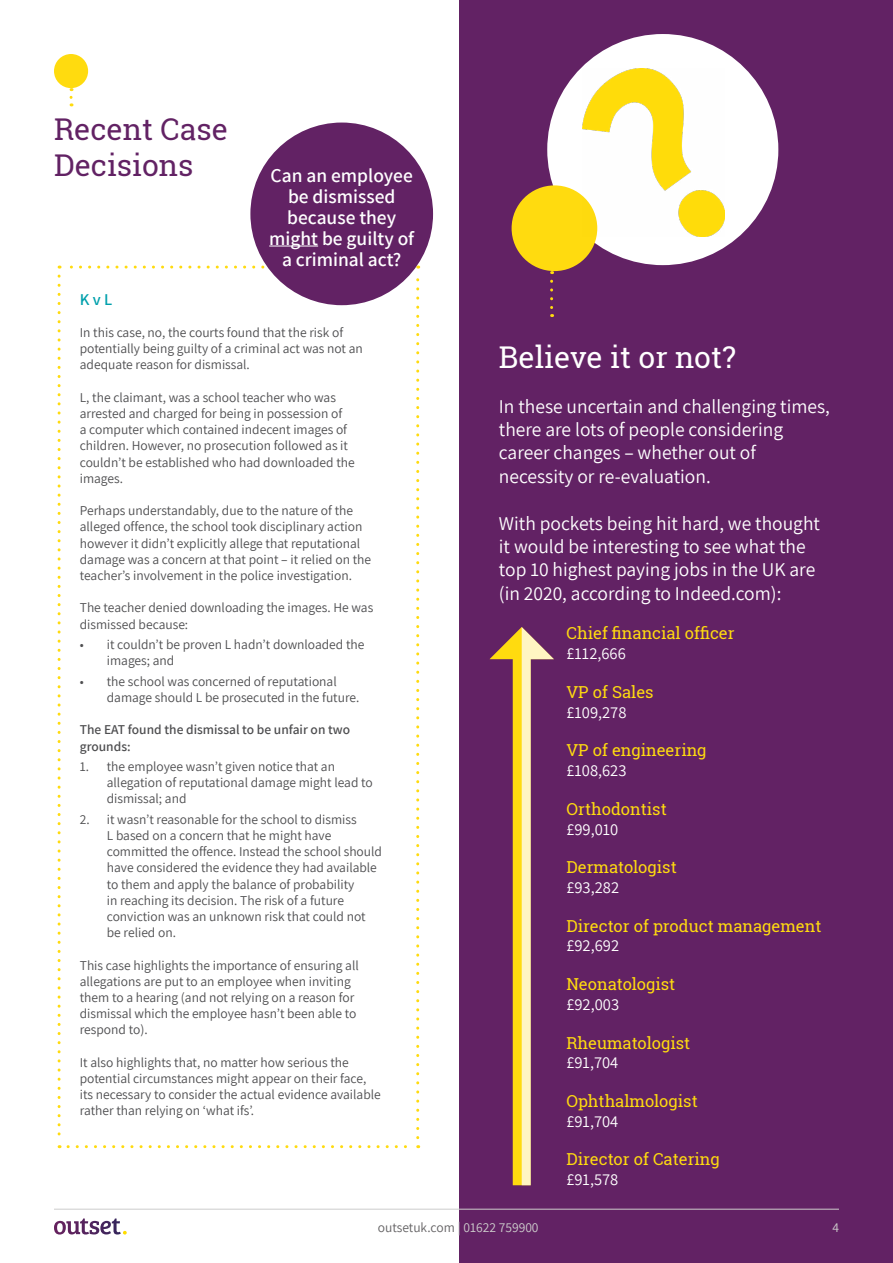
<style>
.page{position:relative;width:893px;height:1263px;background:#fff}
.page>*{position:absolute;margin:0;border:0;box-sizing:border-box;transform-origin:0 0}
.t1{font:30px/36px "Roboto Slab";color:#622264}
.t2{font:30px "Roboto Slab";color:#fff}
.t3{font:19.5px/23.4px "Assistant";color:#fff}
.t4{font:600 19.5px/21px "Assistant";color:#fff;text-align:center}
.t5{font:16.5px "Roboto Slab";color:#ffdb0f}
.t6{font:16.5px "Assistant";color:#fff}
.t7{font:600 16.5px "Assistant";color:#00a0ac}
.t8{font:13.5px/16.2px "Assistant";color:#4e4e50}
.t9{font:600 13.5px/16.2px "Assistant";color:#4e4e50}
.t10{font:13.5px "Assistant";color:#646264}
.t11{font:13.5px "Assistant";color:#cdcccc}
.s1{color:#cdcccc}
</style>
<div class="page">
<div style="left:459px;top:0;width:434px;height:1263px;background:#622264"></div>
<svg style="left:54px;top:1218px;width:73px;height:16px"></svg>
<hr style="left:54px;top:1209px;width:785px;height:1px;background:#cdcccc">
<div style="left:547px;top:34px;width:231px;height:231px;background:#fff;border-radius:50%"></div>
<div style="left:512px;top:185px;width:85px;height:86px;background:#ffdb0f;border-radius:50%"></div>
<svg style="left:550px;top:281px;width:3px;height:36px"></svg>
<img style="left:582px;top:68px;width:142px;height:169px">
<div style="left:54px;top:54px;width:34px;height:34px;background:#ffdb0f;border-radius:50%"></div>
<svg style="left:70px;top:97px;width:3px;height:9px"></svg>
<svg style="left:58px;top:276px;width:3px;height:872px"></svg>
<svg style="left:68px;top:1145px;width:351px;height:3px"></svg>
<svg style="left:416px;top:266px;width:3px;height:872px"></svg>
<svg style="left:59px;top:266px;width:206px;height:3px"></svg>
<div style="left:250px;top:123px;width:183px;height:182px;background:#622264;border-radius:50%"></div>
<hr style="left:269px;top:246px;width:49px;height:1px;background:#fff">
<svg style="left:489px;top:627px;width:65px;height:558px"></svg>
<h1 class="t1" style="left:54px;top:111px;width:175px">Recent Case<br>Decisions</h1>
<p class="t7" style="left:80px;top:288px;width:34px">K v L</p>
<h2 class="t4" style="left:269px;top:164px;width:146px">Can an employee be dismissed because they might be guilty of a criminal act?</h2>
<p class="t8" style="left:80px;top:324px;width:285px">In this case, no, the courts found that the risk of potentially being guilty of a criminal act was not an adequate reason for dismissal.</p>
<p class="t8" style="left:80px;top:388px;width:276px">L, the claimant, was a school teacher who was arrested and charged for being in possession of<br>a computer which contained indecent images of children. However, no prosecution followed as it couldn’t be established who had downloaded the images.</p>
<p class="t8" style="left:80px;top:502px;width:293px">Perhaps understandably, due to the nature of the alleged offence, the school took disciplinary action however it didn’t explicitly allege that reputational damage was a concern at that point – it relied on the teacher’s involvement in the police investigation.</p>
<p class="t8" style="left:80px;top:599px;width:295px">The teacher denied downloading the images. He was dismissed because:</p>
<p class="t8" style="left:107px;top:636px;width:259px;text-indent:-27px">• it couldn’t be proven L hadn’t downloaded the images; and</p>
<p class="t8" style="left:107px;top:672px;width:254px;text-indent:-27px">• the school was concerned of reputational damage should L be prosecuted in the future.</p>
<p class="t9" style="left:80px;top:721px;width:272px">The EAT found the dismissal to be unfair on two grounds:</p>
<p class="t8" style="left:107px;top:758px;width:267px;text-indent:-27px">1. the employee wasn’t given notice that an allegation of reputational damage might lead to dismissal; and</p>
<p class="t8" style="left:107px;top:811px;width:277px;text-indent:-27px">2. it wasn’t reasonable for the school to dismiss<br>L based on a concern that he might have committed the offence. Instead the school should have considered the evidence they had available to them and apply the balance of probability<br>in reaching its decision. The risk of a future conviction was an unknown risk that could not be relied on.</p>
<p class="t8" style="left:80px;top:956px;width:280px">This case highlights the importance of ensuring all allegations are put to an employee when inviting them to a hearing (and not relying on a reason for dismissal which the employee hasn’t been able to respond to).</p>
<p class="t8" style="left:80px;top:1054px;width:302px">It also highlights that, no matter how serious the potential circumstances might appear on their face, its necessary to consider the actual evidence available rather than relying on ‘what ifs’.</p>
<h1 class="t2" style="left:499px;top:336px;width:239px">Believe it or not?</h1>
<h2 class="t3" style="left:499px;top:393px;width:333px">In these uncertain and challenging times, there are lots of people considering career changes – whether out of necessity or re-evaluation.</h2>
<h2 class="t3" style="left:499px;top:510px;width:323px">With pockets being hit hard, we thought it would be interesting to see what the top 10 highest paying jobs in the UK are (in 2020, according to Indeed.com):</h2>
<p class="t5" style="left:566px;top:622px;width:170px">Chief financial officer</p>
<p class="t6" style="left:566px;top:642px;width:61px">£112,666</p>
<p class="t5" style="left:566px;top:680px;width:89px">VP of Sales</p>
<p class="t6" style="left:566px;top:701px;width:62px">£109,278</p>
<p class="t5" style="left:566px;top:739px;width:142px">VP of engineering</p>
<p class="t6" style="left:566px;top:759px;width:62px">£108,623</p>
<p class="t5" style="left:566px;top:797px;width:102px">Orthodontist</p>
<p class="t6" style="left:566px;top:818px;width:54px">£99,010</p>
<p class="t5" style="left:566px;top:856px;width:112px">Dermatologist</p>
<p class="t6" style="left:566px;top:876px;width:54px">£93,282</p>
<p class="t5" style="left:566px;top:914px;width:257px">Director of product management</p>
<p class="t6" style="left:566px;top:934px;width:54px">£92,692</p>
<p class="t5" style="left:566px;top:973px;width:110px">Neonatologist</p>
<p class="t6" style="left:566px;top:993px;width:54px">£92,003</p>
<p class="t5" style="left:566px;top:1031px;width:125px">Rheumatologist</p>
<p class="t6" style="left:566px;top:1051px;width:54px">£91,704</p>
<p class="t5" style="left:566px;top:1090px;width:133px">Ophthalmologist</p>
<p class="t6" style="left:566px;top:1110px;width:54px">£91,704</p>
<p class="t5" style="left:566px;top:1148px;width:155px">Director of Catering</p>
<p class="t6" style="left:566px;top:1168px;width:54px">£91,578</p>
<p class="t10" style="left:378px;top:1218px;width:162px">outsetuk.com <span class="s1">| 01622 759900</span></p>
<p class="t11" style="left:832px;top:1218px;width:8px">4</p>
</div>
